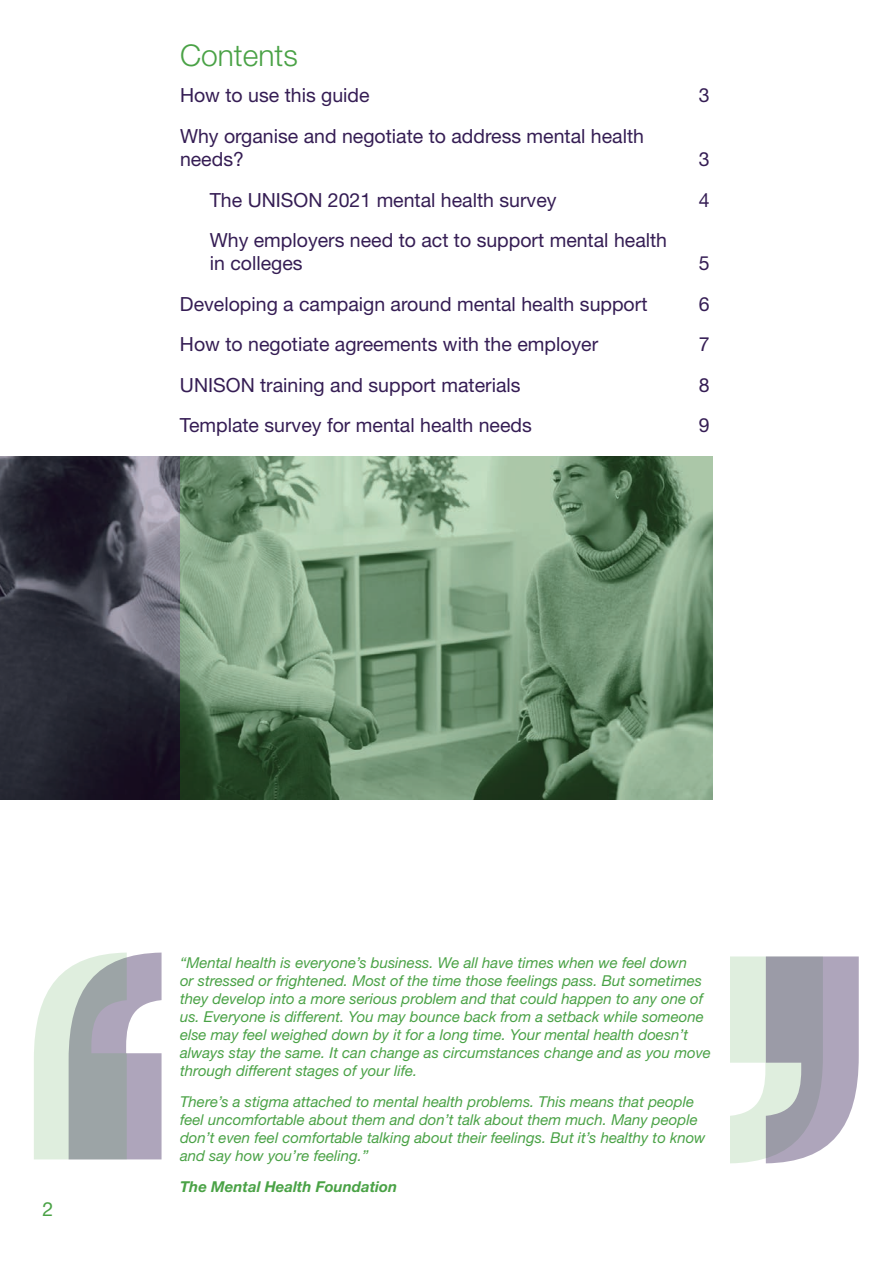
<style>
.page{position:relative;width:893px;height:1263px;background:#fff}
.page>*{position:absolute;margin:0;border:0;box-sizing:border-box;transform-origin:0 0}
.t1{font:300 30px "Helvetica Neue";color:#4aa246}
.t2{font:19.5px/23.4px "Helvetica Neue";color:#351d54}
.t3{font:19.5px "Helvetica Neue";color:#4aa246}
.t4{font:italic 15px/18px "Helvetica Neue";color:#4aa246}
.t5{font:italic 700 15px "Helvetica Neue";color:#4aa246}
</style>
<div class="page">
<svg style="left:34px;top:952px;width:128px;height:207px;background:#bfc3c6"></svg>
<svg style="left:730px;top:956px;width:129px;height:207px;background:#bfc0c6"></svg>
<svg style="left:0;top:456px;width:180px;height:343px;background:#363542"></svg>
<svg style="left:180px;top:456px;width:533px;height:343px;background:#759576"></svg>
<h1 class="t1" style="left:180px;top:37px;width:119px">Contents</h1>
<h2 class="t2" style="left:180px;top:83px;width:191px">How to use this guide</h2>
<h2 class="t2" style="left:699px;top:83px;width:12px">3</h2>
<h2 class="t2" style="left:180px;top:124px;width:465px">Why organise and negotiate to address mental health needs?</h2>
<h2 class="t2" style="left:699px;top:147px;width:12px">3</h2>
<h2 class="t2" style="left:210px;top:188px;width:348px">The UNISON 2021 mental health survey</h2>
<h2 class="t2" style="left:699px;top:188px;width:12px">4</h2>
<h2 class="t2" style="left:210px;top:228px;width:459px">Why employers need to act to support mental health in colleges</h2>
<h2 class="t2" style="left:699px;top:251px;width:12px">5</h2>
<h2 class="t2" style="left:180px;top:292px;width:469px">Developing a campaign around mental health support</h2>
<h2 class="t2" style="left:699px;top:292px;width:12px">6</h2>
<h2 class="t2" style="left:180px;top:332px;width:420px">How to negotiate agreements with the employer</h2>
<h2 class="t2" style="left:699px;top:332px;width:12px">7</h2>
<h2 class="t2" style="left:180px;top:373px;width:342px">UNISON training and support materials</h2>
<h2 class="t2" style="left:699px;top:373px;width:12px">8</h2>
<h2 class="t2" style="left:180px;top:413px;width:353px">Template survey for mental health needs</h2>
<h2 class="t2" style="left:699px;top:413px;width:12px">9</h2>
<h2 class="t3" style="left:43px;top:1197px;width:12px">2</h2>
<p class="t4" style="left:180px;top:954px;width:532px">“Mental health is everyone’s business. We all have times when we feel down<br>or stressed or frightened. Most of the time those feelings pass. But sometimes they develop into a more serious problem and that could happen to any one of us. Everyone is different. You may bounce back from a setback while someone else may feel weighed down by it for a long time. Your mental health doesn’t always stay the same. It can change as circumstances change and as you move through different stages of your life.</p>
<p class="t4" style="left:180px;top:1092px;width:527px">There’s a stigma attached to mental health problems. This means that people feel uncomfortable about them and don’t talk about them much. Many people don’t even feel comfortable talking about their feelings. But it’s healthy to know and say how you’re feeling.”</p>
<p class="t5" style="left:180px;top:1177px;width:219px">The Mental Health Foundation</p>
</div>
